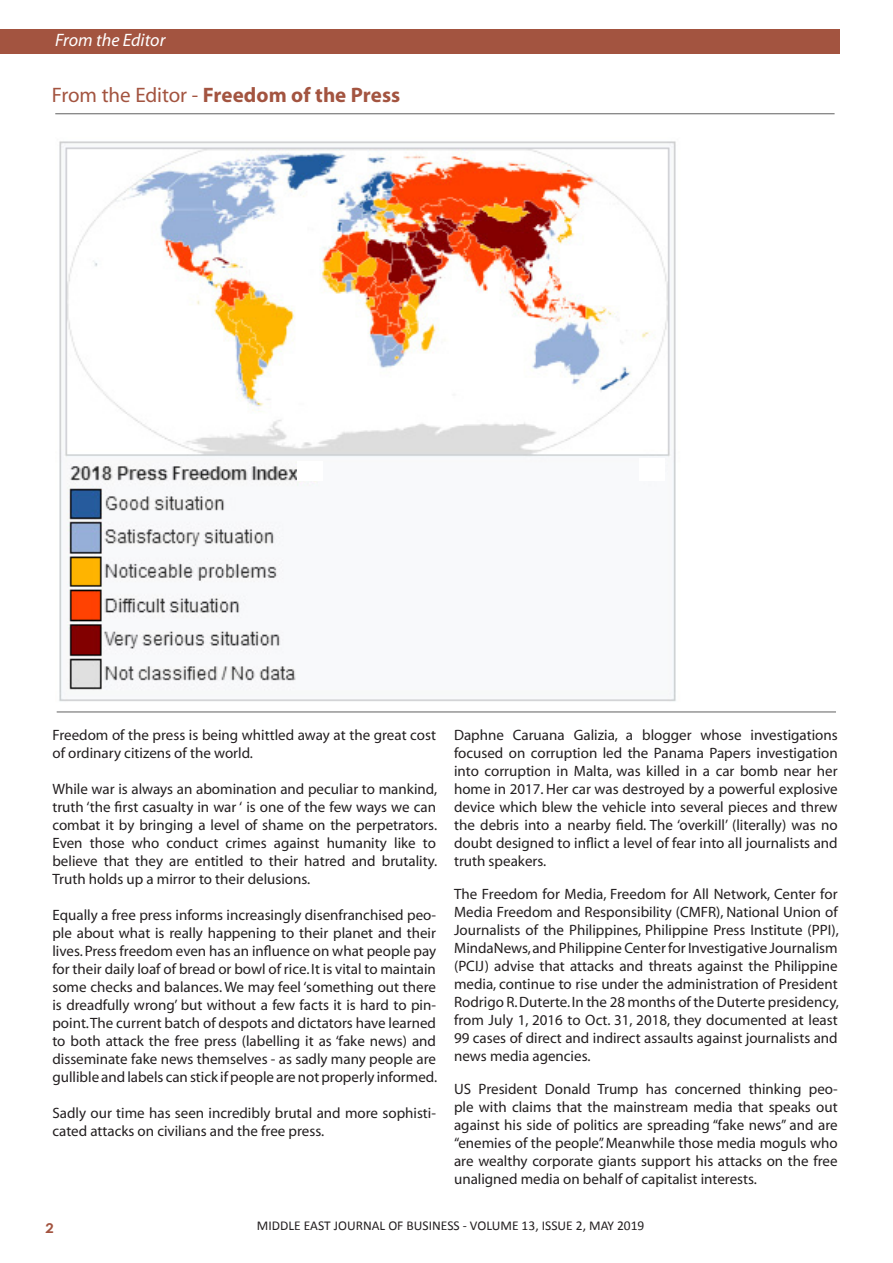
<style>
.page{position:relative;width:893px;height:1263px;background:#fff}
.page>*{position:absolute;margin:0;border:0;box-sizing:border-box;transform-origin:0 0}
.t1{font:700 21px "Myriad";letter-spacing:.005em;color:#a35440}
.t2{font:italic 18px "Myriad";color:#fff}
.author{font:15px/18px "Myriad";color:#231f20;text-align:justify}
.t3{font:13.5px "Calibri";color:#231f20}
.t4{font:10.5px "Myriad";letter-spacing:.1em;color:#231f20;scale:1.1 1}
.s1{font-weight:400}
.s2{font-family:"Century Gothic";font-weight:700}
</style>
<div class="page">
<div style="left:0;top:30px;width:840px;height:24px;background:#a35440"></div>
<hr style="left:55px;top:113px;width:780px;height:1px;background:#616161">
<img style="left:59px;top:141px;width:617px;height:561px">
<hr style="left:57px;top:711px;width:779px;height:1px;background:#616161">
<div style="left:298px;top:461px;width:25px;height:19px;background:#fff"></div>
<div style="left:639px;top:458px;width:26px;height:22px;background:#fff"></div>
<p class="t2" style="left:55px;top:31px;width:112px">From the Editor</p>
<p class="t1" style="left:52px;top:84px;width:350px"><span class="s1">From the Editor -</span> Freedom of the Press</p>
<p class="author" style="left:52px;top:726px;width:385px">Freedom of the press is being whittled away at the great cost of ordinary citizens of the world.</p>
<p class="author" style="left:52px;top:780px;width:386px">While war is always an abomination and peculiar to mankind, truth ‘the first casualty in war ‘ is one of the few ways we can combat it by bringing a level of shame on the perpetrators.<br>Even those who conduct crimes against humanity like to believe that they are entitled to their hatred and brutality.<br>Truth holds up a mirror to their delusions.</p>
<p class="author" style="left:52px;top:906px;width:386px">Equally a free press informs increasingly disenfranchised peo&shy;ple about what is really happening to their planet and their lives. Press freedom even has an influence on what people pay for their daily loaf of bread or bowl of rice. It is vital to maintain some checks and balances. We may feel ‘something out there is dreadfully wrong’ but without a few facts it is hard to pin&shy;point. The current batch of despots and dictators have learned to both attack the free press (labelling it as ‘fake news) and disseminate fake news themselves - as sadly many people are gullible and labels can stick if people are not properly informed.</p>
<p class="author" style="left:52px;top:1104px;width:385px">Sadly our time has seen incredibly brutal and more sophisti&shy;cated attacks on civilians and the free press.</p>
<p class="author" style="left:454px;top:726px;width:385px">Daphne Caruana Galizia, a blogger whose investigations focused on corruption led the Panama Papers investigation into corruption in Malta, was killed in a car bomb near her home in 2017. Her car was destroyed by a powerful explosive device which blew the vehicle into several pieces and threw the debris into a nearby field. The ‘overkill’ (literally) was no doubt designed to inflict a level of fear into all journalists and truth speakers.</p>
<p class="author" style="left:454px;top:885px;width:386px">The Freedom for Media, Freedom for All Network, Center for Media Freedom and Responsibility (CMFR), National Union of Journalists of the Philippines, Philippine Press Institute (PPI), MindaNews, and Philippine Center for Investigative Journalism (PCIJ) advise that attacks and threats against the Philippine media, continue to rise under the administration of President Rodrigo R. Duterte. In the 28 months of the Duterte presidency, from July 1, 2016 to Oct. 31, 2018, they documented at least 99 cases of direct and indirect assaults against journalists and news media agencies.</p>
<p class="author" style="left:454px;top:1080px;width:385px">US President Donald Trump has concerned thinking peo&shy;ple with claims that the mainstream media that speaks out against his side of politics are spreading “fake news” and are “enemies of the people”. Meanwhile those media moguls who are wealthy corporate giants support his attacks on the free unaligned media on behalf of capitalist interests.</p>
<p class="t3" style="left:257px;top:1217px;width:389px">MIDDLE EAST JOURNAL OF BUSINESS - VOLUME 13, ISSUE 2, MAY 2019</p>
<p class="t4" style="left:277px;top:1223px;width:310px">MIDDLE EAST JOURNAL OF Business <span class="s2">•</span> VOLUME 4, ISSUE 1</p>
</div>
